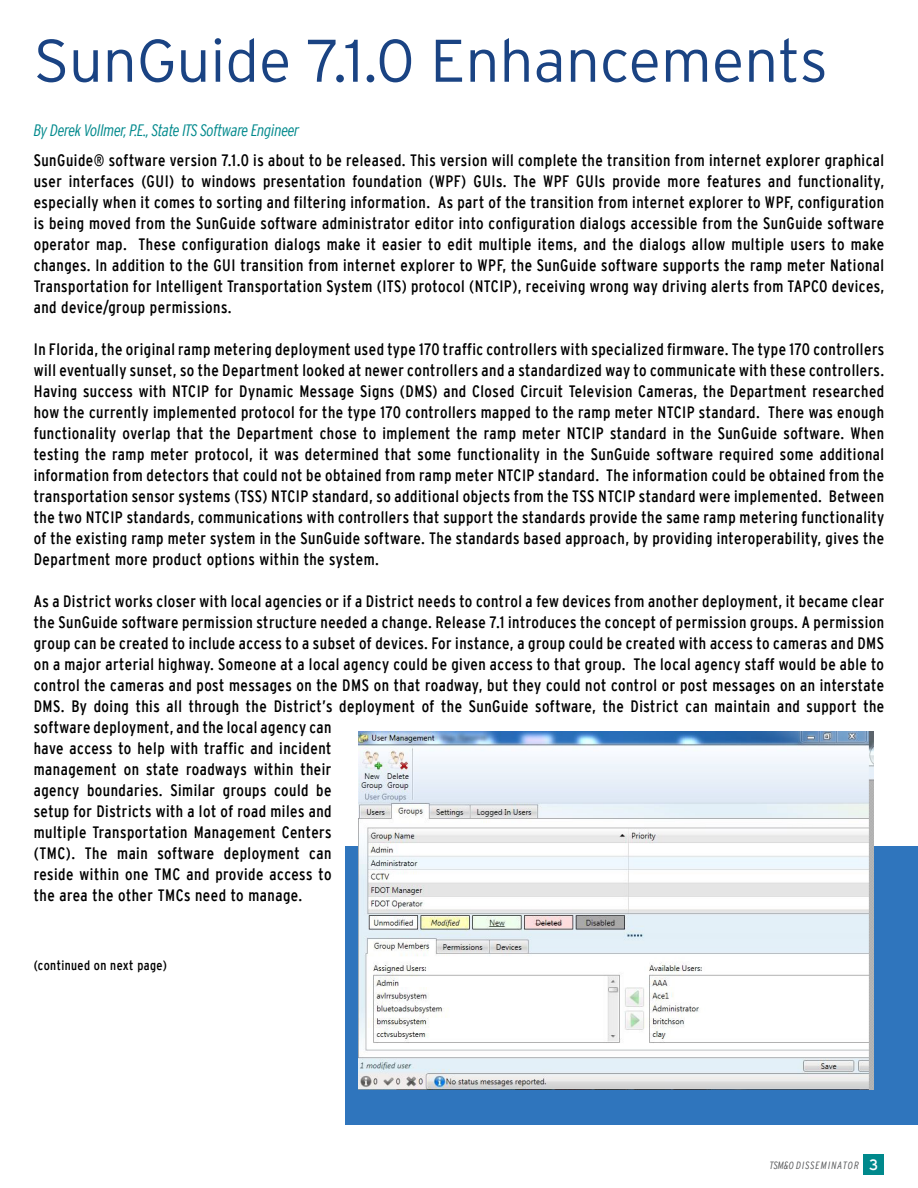
<style>
.page{position:relative;width:918px;height:1188px;background:#fff}
.page>*{position:absolute;margin:0;border:0;box-sizing:border-box;transform-origin:0 0}
.t1{font:300 60px "Interstate";color:#1a4383}
.t2{font:condensed 16.5px/21px "Interstate";letter-spacing:.03em;color:#000;text-align:justify}
.t3{font:italic 300 condensed 16.5px "Interstate";letter-spacing:-.02em;color:#00898c}
.t4{font:condensed 13.5px "Interstate";letter-spacing:.03em;color:#000}
.t5{font:italic 300 condensed 10.5px "Interstate";letter-spacing:.1em;color:#57585a}
.s1{font-weight:400;font-style:normal;font-stretch:normal;font-size:15px;color:#fff}
</style>
<div class="page">
<div style="left:864px;top:1154px;width:20px;height:21px;background:#00898c"></div>
<div style="left:346px;top:847px;width:572px;height:278px;background:#2f75bd"></div>
<img style="left:359px;top:731px;width:515px;height:358px">
<p class="t1" style="left:34px;top:27px;width:796px">SunGuide 7.1.0 Enhancements</p>
<p class="t3" style="left:34px;top:121px;width:267px">By Derek Vollmer, P.E., State ITS Software Engineer</p>
<p class="t2" style="left:34px;top:150px;width:852px">SunGuide® software version 7.1.0 is about to be released. This version will complete the transition from internet explorer graphical user interfaces (GUI) to windows presentation foundation (WPF) GUIs. The WPF GUIs provide more features and functionality, especially when it comes to sorting and filtering information. As part of the transition from internet explorer to WPF, configuration is being moved from the SunGuide software administrator editor into configuration dialogs accessible from the SunGuide software operator map. These configuration dialogs make it easier to edit multiple items, and the dialogs allow multiple users to make changes. In addition to the GUI transition from internet explorer to WPF, the SunGuide software supports the ramp meter National Transportation for Intelligent Transportation System (ITS) protocol (NTCIP), receiving wrong way driving alerts from TAPCO devices, and device/group permissions.</p>
<p class="t2" style="left:34px;top:339px;width:852px">In Florida, the original ramp metering deployment used type 170 traffic controllers with specialized firmware. The type 170 controllers will eventually sunset, so the Department looked at newer controllers and a standardized way to communicate with these controllers.<br>Having success with NTCIP for Dynamic Message Signs (DMS) and Closed Circuit Television Cameras, the Department researched how the currently implemented protocol for the type 170 controllers mapped to the ramp meter NTCIP standard. There was enough functionality overlap that the Department chose to implement the ramp meter NTCIP standard in the SunGuide software. When testing the ramp meter protocol, it was determined that some functionality in the SunGuide software required some additional information from detectors that could not be obtained from ramp meter NTCIP standard. The information could be obtained from the transportation sensor systems (TSS) NTCIP standard, so additional objects from the TSS NTCIP standard were implemented. Between the two NTCIP standards, communications with controllers that support the standards provide the same ramp metering functionality of the existing ramp meter system in the SunGuide software. The standards based approach, by providing interoperability, gives the Department more product options within the system.</p>
<p class="t2" style="left:34px;top:591px;width:852px;text-align:left">As a District works closer with local agencies or if a District needs to control a few devices from another deployment, it became clear the SunGuide software permission structure needed a change. Release 7.1 introduces the concept of permission groups. A permission group can be created to include access to a subset of devices. For instance, a group could be created with access to cameras and DMS on a major arterial highway. Someone at a local agency could be given access to that group. The local agency staff would be able to control the cameras and post messages on the DMS on that roadway, but they could not control or post messages on an interstate DMS. By doing this all through the District’s deployment of the SunGuide software, the District can maintain and support the software deployment, and the local agency can<br>have access to help with traffic and incident<br>management on state roadways within their<br>agency boundaries. Similar groups could be<br>setup for Districts with a lot of road miles and<br>multiple Transportation Management Centers<br>(TMC). The main software deployment can<br>reside within one TMC and provide access to<br>the area the other TMCs need to manage.</p>
<p class="t4" style="left:34px;top:958px;width:135px">(continued on next page)</p>
<p class="t5" style="left:770px;top:1159px;width:110px">TSM&amp;O DISSEMINATOR <span class="s1">3</span></p>
</div>
